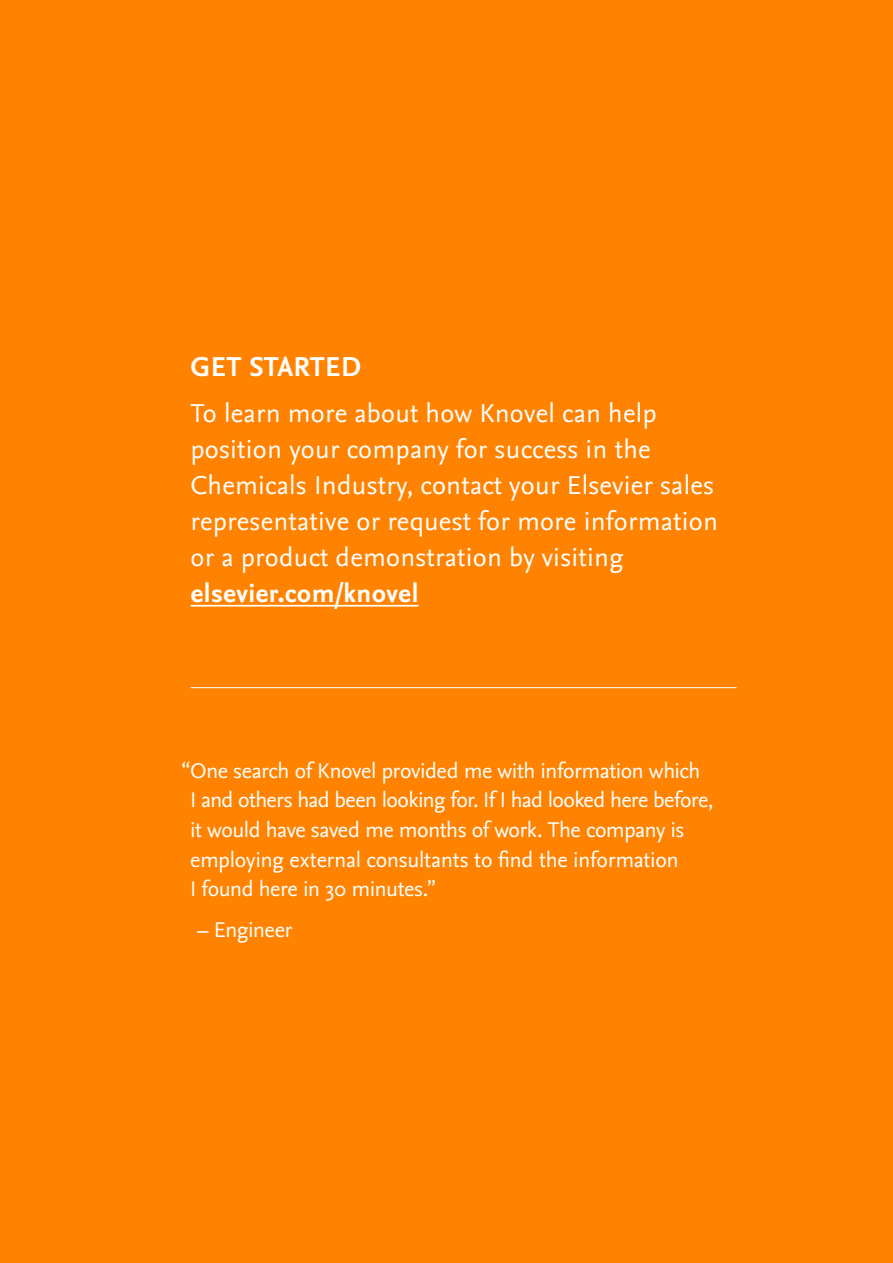
<style>
.page{position:relative;width:893px;height:1263px;background:#ff8300}
.page>*{position:absolute;margin:0;border:0;box-sizing:border-box;transform-origin:0 0}
.t1{font:700 28.65px "Nexus Sans OT";letter-spacing:.01em;color:#fff}
.t2{font:27px/36px "Nexus Sans OT";letter-spacing:.01em;color:#fff}
.t3{font:700 27px "Nexus Sans OT";letter-spacing:.01em;color:#fff}
.t4{font:22.35px/29.7px "Nexus Sans OT";letter-spacing:-.02em;color:#fff}
</style>
<div class="page">
<hr style="left:191px;top:687px;width:545px;height:1px;background:#fff">
<hr style="left:191px;top:605px;width:227px;height:2px;background:#fff">
<p class="t1" style="left:191px;top:350px;width:172px">GET STARTED</p>
<p class="t2" style="left:191px;top:397px;width:529px">To learn more about how Knovel can help position your company for success in the Chemicals Industry, contact your Elsevier sales representative or request for more information or a product demonstration by visiting</p>
<p class="t3" style="left:191px;top:578px;width:229px">elsevier.com/knovel</p>
<p class="t4" style="left:190px;top:756px;width:525px;text-indent:-9px">“One search of Knovel provided me with information which<br>I and others had been looking for. If I had looked here before, it would have saved me months of work. The company is employing external consultants to find the information<br>I found here in 30 minutes.”</p>
<p class="t4" style="left:198px;top:916px;width:96px">– Engineer</p>
</div>
